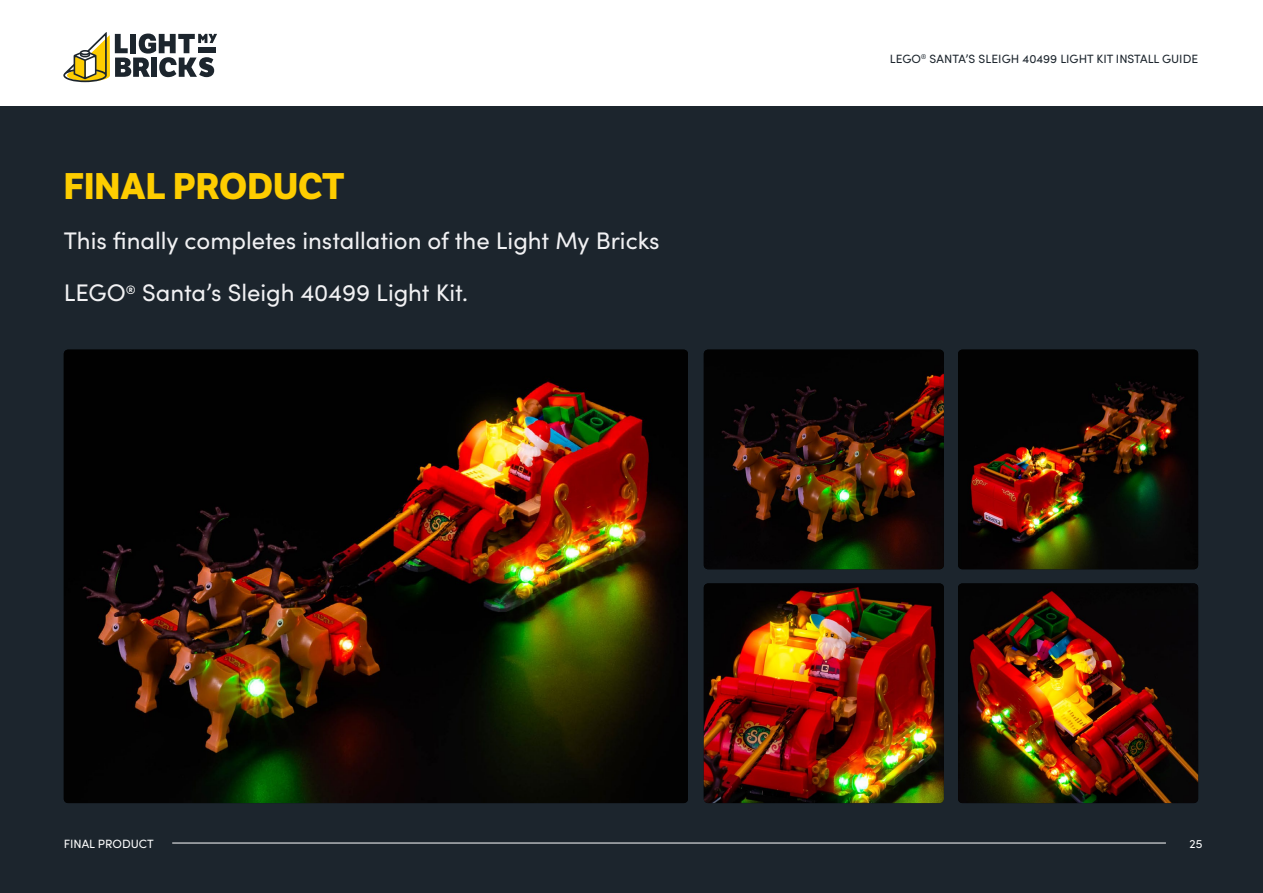
<style>
.page{position:relative;width:1263px;height:893px;background:#fff}
.page>*{position:absolute;margin:0;border:0;box-sizing:border-box;transform-origin:0 0}
.t1{font:700 36px "LFT Etica";color:#fecd00}
.t2{font:24px "Sofia Pro";color:#f1f1f3}
.t3{font:12px "Sofia Pro";color:#1c252d}
.t4{font:12px "Sofia Pro";color:#fff}
</style>
<div class="page">
<div style="left:0;top:106px;width:1263px;height:787px;background:#1c252d"></div>
<hr style="left:172px;top:843px;width:994px;height:1px;background:#fff">
<svg style="left:63px;top:32px;width:154px;height:50px"></svg>
<img style="left:64px;top:350px;width:624px;height:453px">
<img style="left:958px;top:350px;width:240px;height:219px">
<img style="left:958px;top:583px;width:240px;height:220px">
<img style="left:704px;top:350px;width:240px;height:219px">
<img style="left:704px;top:583px;width:240px;height:220px">
<h1 class="t1" style="left:64px;top:164px;width:282px">FINAL PRODUCT</h1>
<p class="t2" style="left:64px;top:223px;width:597px">This finally completes installation of the Light My Bricks</p>
<p class="t2" style="left:64px;top:275px;width:406px">LEGO<sup>®</sup> Santa’s Sleigh 40499 Light Kit.</p>
<p class="t3" style="left:890px;top:50px;width:310px">LEGO<sup>®</sup> SANTA’S SLEIGH 40499 LIGHT KIT INSTALL GUIDE</p>
<p class="t4" style="left:64px;top:835px;width:92px">FINAL PRODUCT</p>
<p class="t4" style="left:1189px;top:835px;width:14px">25</p>
</div>
